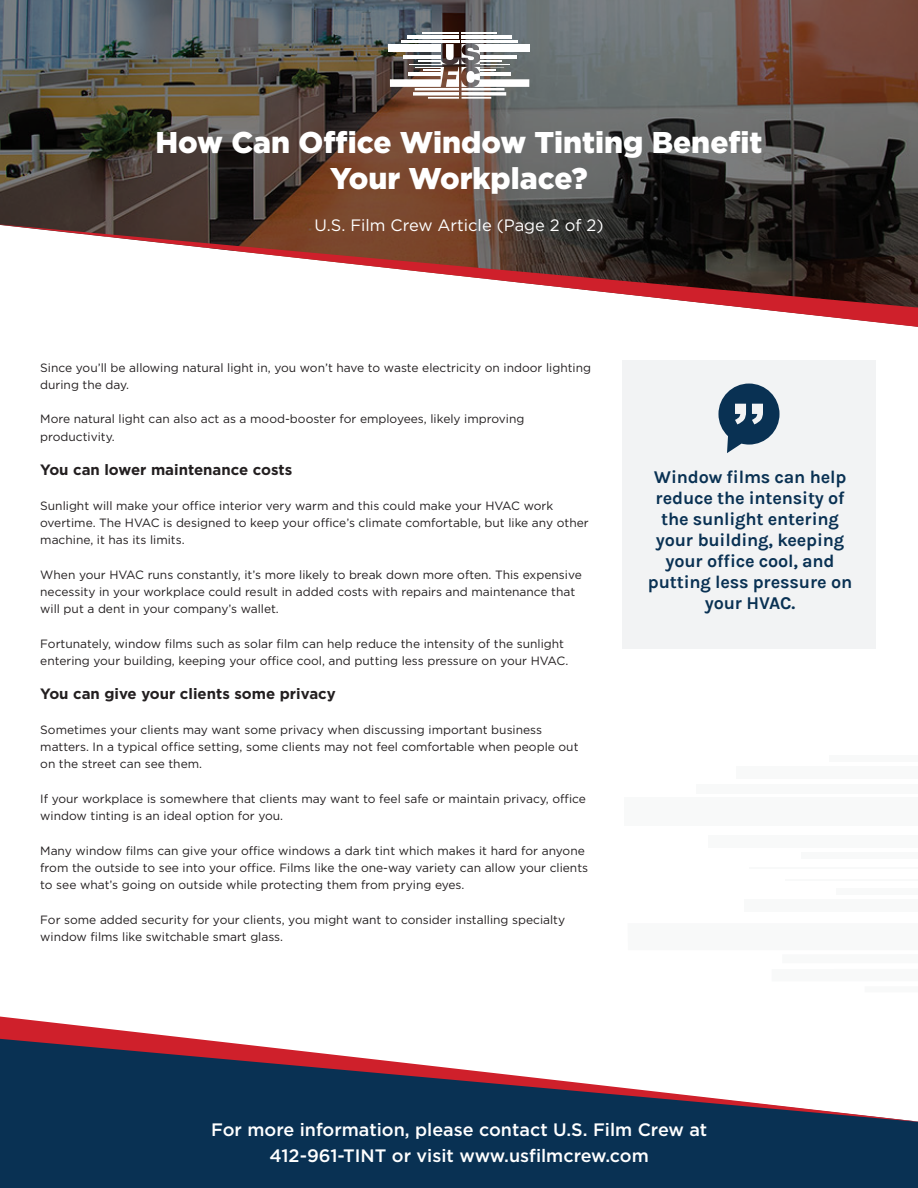
<style>
.page{position:relative;width:918px;height:1188px;background:#093153}
.page>*{position:absolute;margin:0;border:0;box-sizing:border-box;transform-origin:0 0}
.t1{font:900 30px/36px "Gotham";color:#fff;text-align:center}
.t2{font:700 18px/21px "Karla";letter-spacing:-.01em;color:#093153;text-align:center}
.t3{font:500 18px/25.5px "Gotham";color:#fff;text-align:center}
.t4{font:16.5px "Gotham";color:#fff}
.t5{font:700 15px "Gotham";color:#231f20}
.t6{font:12px/17.2px "Gotham";color:#231f20}
</style>
<div class="page">
<svg style="left:0;top:0;width:918px;height:224px;background:#584f48"></svg>
<div style="left:0;top:327px;width:918px;height:688px;background:#fff"></div>
<svg style="left:0;top:224px;width:918px;height:103px;background:#a9918f"></svg>
<div style="left:772px;top:969px;width:146px;height:12px;background:#f2f3f4"></div>
<div style="left:865px;top:986px;width:53px;height:6px;background:#f2f3f4"></div>
<div style="left:624px;top:797px;width:294px;height:28px;background:#f2f3f4"></div>
<hr style="left:749px;top:868px;width:169px;height:1px;background:#f2f3f4">
<div style="left:696px;top:785px;width:222px;height:9px;background:#f2f3f4"></div>
<div style="left:736px;top:767px;width:182px;height:12px;background:#f2f3f4"></div>
<div style="left:829px;top:755px;width:89px;height:7px;background:#f2f3f4"></div>
<div style="left:628px;top:923px;width:290px;height:27px;background:#f8f9f9"></div>
<div style="left:744px;top:900px;width:174px;height:12px;background:#f2f3f4"></div>
<div style="left:836px;top:889px;width:82px;height:6px;background:#f2f3f4"></div>
<hr style="left:785px;top:879px;width:133px;height:2px;background:#f2f3f4">
<div style="left:782px;top:954px;width:136px;height:9px;background:#f2f3f4"></div>
<div style="left:708px;top:835px;width:210px;height:13px;background:#f2f3f4"></div>
<div style="left:801px;top:853px;width:117px;height:6px;background:#f2f3f4"></div>
<div style="left:623px;top:360px;width:253px;height:289px;background:#f2f3f4"></div>
<svg style="left:718px;top:384px;width:62px;height:69px"></svg>
<svg style="left:462px;top:92px;width:44px;height:4px"></svg>
<hr style="left:462px;top:97px;width:29px;height:2px;background:#fff">
<div style="left:480px;top:44px;width:50px;height:8px;background:#fff"></div>
<hr style="left:480px;top:64px;width:30px;height:1px;background:#fff">
<hr style="left:462px;top:41px;width:56px;height:2px;background:#fff">
<hr style="left:462px;top:36px;width:50px;height:3px;background:#fff">
<hr style="left:462px;top:32px;width:35px;height:2px;background:#fff">
<div style="left:480px;top:79px;width:49px;height:8px;background:#fff"></div>
<hr style="left:480px;top:73px;width:31px;height:3px;background:#fff">
<hr style="left:462px;top:88px;width:43px;height:3px;background:#fff">
<svg style="left:413px;top:92px;width:46px;height:4px"></svg>
<hr style="left:428px;top:97px;width:31px;height:2px;background:#fff">
<hr style="left:415px;top:88px;width:44px;height:3px;background:#fff">
<hr style="left:480px;top:55px;width:36px;height:3px;background:#fff">
<div style="left:388px;top:44px;width:53px;height:8px;background:#fff"></div>
<hr style="left:401px;top:41px;width:58px;height:2px;background:#fff">
<hr style="left:407px;top:36px;width:52px;height:3px;background:#fff">
<hr style="left:422px;top:32px;width:37px;height:2px;background:#fff">
<svg style="left:390px;top:44px;width:114px;height:43px"></svg>
<svg style="left:0;top:1015px;width:918px;height:107px"></svg>
<h1 class="t1" style="left:155px;top:124px;width:609px">How Can Office Window Tinting Benefit<br>Your Workplace?</h1>
<h3 class="t4" style="left:314px;top:216px;width:291px">U.S. Film Crew Article (Page 2 of 2)</h3>
<p class="t6" style="left:40px;top:359px;width:552px">Since you’ll be allowing natural light in, you won’t have to waste electricity on indoor lighting during the day.</p>
<p class="t6" style="left:40px;top:410px;width:486px">More natural light can also act as a mood-booster for employees, likely improving productivity.</p>
<p class="t5" style="left:40px;top:461px;width:254px">You can lower maintenance costs</p>
<p class="t6" style="left:40px;top:497px;width:550px">Sunlight will make your office interior very warm and this could make your HVAC work overtime. The HVAC is designed to keep your office’s climate comfortable, but like any other machine, it has its limits.</p>
<p class="t6" style="left:40px;top:566px;width:543px">When your HVAC runs constantly, it’s more likely to break down more often. This expensive necessity in your workplace could result in added costs with repairs and maintenance that will put a dent in your company’s wallet.</p>
<p class="t6" style="left:40px;top:635px;width:530px">Fortunately, window films such as solar film can help reduce the intensity of the sunlight entering your building, keeping your office cool, and putting less pressure on your HVAC.</p>
<p class="t5" style="left:40px;top:686px;width:297px">You can give your clients some privacy</p>
<p class="t6" style="left:40px;top:721px;width:540px">Sometimes your clients may want some privacy when discussing important business matters. In a typical office setting, some clients may not feel comfortable when people out on the street can see them.</p>
<p class="t6" style="left:40px;top:790px;width:547px">If your workplace is somewhere that clients may want to feel safe or maintain privacy, office window tinting is an ideal option for you.</p>
<p class="t6" style="left:40px;top:842px;width:549px">Many window films can give your office windows a dark tint which makes it hard for anyone from the outside to see into your office. Films like the one-way variety can allow your clients to see what’s going on outside while protecting them from prying eyes.</p>
<p class="t6" style="left:40px;top:911px;width:527px">For some added security for your clients, you might want to consider installing specialty window films like switchable smart glass.</p>
<h2 class="t2" style="left:648px;top:467px;width:206px">Window films can help reduce the intensity of the sunlight entering your building, keeping your office cool, and putting less pressure on your HVAC.</h2>
<h2 class="t3" style="left:211px;top:1117px;width:498px">For more information, please contact U.S. Film Crew at<br>412-961-TINT or visit www.usfilmcrew.com</h2>
</div>
